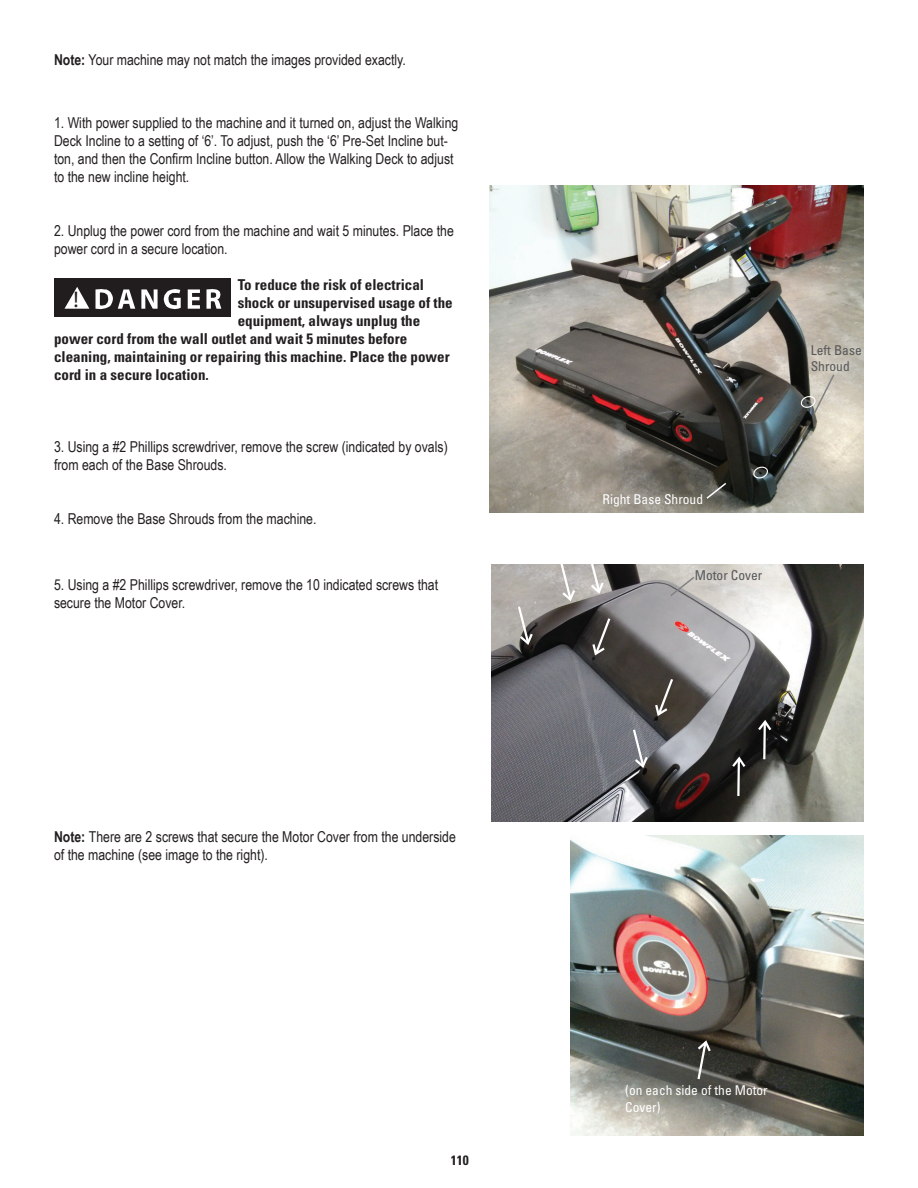
<style>
.page{position:relative;width:918px;height:1188px;background:#fff}
.page>*{position:absolute;margin:0;border:0;box-sizing:border-box;transform-origin:0 0}
.t1{font:22.65px "Myriad Pro";color:#211d1e}
.t2{font:15px/18px "Arial Narrow";color:#231f20}
.t3{font:700 condensed 15px "Univers";color:#231f20}
.t4{font:condensed 13.5px/16.2px "Univers";color:#fff}
.t5{font:condensed 13.5px/16.2px "Univers";color:#57585a}
.t6{font:700 condensed 13.5px "Univers";color:#231f20}
.s1{font-weight:700}
</style>
<div class="page">
<div style="left:54px;top:279px;width:177px;height:38px;background:#211d1e"></div>
<svg style="left:96px;top:289px;width:39px;height:20px"></svg>
<svg style="left:141px;top:289px;width:17px;height:20px"></svg>
<svg style="left:164px;top:289px;width:17px;height:20px"></svg>
<svg style="left:188px;top:289px;width:12px;height:20px"></svg>
<svg style="left:207px;top:289px;width:14px;height:20px"></svg>
<svg style="left:64px;top:287px;width:25px;height:22px"></svg>
<img style="left:489px;top:185px;width:375px;height:328px">
<img style="left:570px;top:835px;width:294px;height:301px">
<svg style="left:695px;top:1038px;width:18px;height:44px"></svg>
<svg style="left:705px;top:481px;width:23px;height:19px"></svg>
<svg style="left:801px;top:373px;width:35px;height:43px;background:#a8a49b"></svg>
<svg style="left:753px;top:466px;width:15px;height:13px"></svg>
<img style="left:492px;top:565px;width:372px;height:257px">
<svg style="left:653px;top:676px;width:22px;height:42px"></svg>
<svg style="left:730px;top:755px;width:18px;height:43px"></svg>
<svg style="left:756px;top:718px;width:18px;height:44px"></svg>
<svg style="left:591px;top:616px;width:21px;height:41px"></svg>
<svg style="left:587px;top:564px;width:19px;height:32px"></svg>
<svg style="left:559px;top:564px;width:18px;height:39px"></svg>
<svg style="left:516px;top:604px;width:19px;height:43px"></svg>
<svg style="left:631px;top:727px;width:19px;height:43px"></svg>
<svg style="left:669px;top:575px;width:27px;height:23px"></svg>
<p class="t2" style="left:54px;top:50px;width:353px"><span class="s1">Note:</span> Your machine may not match the images provided exactly.</p>
<p class="t2" style="left:54px;top:113px;width:406px">1. With power supplied to the machine and it turned on, adjust the Walking Deck Incline to a setting of ‘6’. To adjust, push the ‘6’ Pre-Set Incline but&shy;ton, and then the Confirm Incline button. Allow the Walking Deck to adjust to the new incline height.</p>
<p class="t2" style="left:54px;top:221px;width:401px">2. Unplug the power cord from the machine and wait 5 minutes. Place the power cord in a secure location.</p>
<h1 class="t1" style="left:74px;top:286px;width:7px">!</h1>
<p class="t3" style="left:238px;top:275px;width:188px">To reduce the risk of electrical</p>
<p class="t3" style="left:238px;top:293px;width:216px">shock or unsupervised usage of the</p>
<p class="t3" style="left:238px;top:311px;width:184px">equipment, always unplug the</p>
<p class="t3" style="left:54px;top:329px;width:355px">power cord from the wall outlet and wait 5 minutes before</p>
<p class="t3" style="left:54px;top:347px;width:397px">cleaning, maintaining or repairing this machine. Place the power</p>
<p class="t3" style="left:54px;top:365px;width:156px">cord in a secure location.</p>
<p class="t2" style="left:54px;top:437px;width:395px">3. Using a #2 Phillips screwdriver, remove the screw (indicated by ovals) from each of the Base Shrouds.</p>
<p class="t2" style="left:54px;top:509px;width:264px">4. Remove the Base Shrouds from the machine.</p>
<p class="t2" style="left:54px;top:575px;width:386px">5. Using a #2 Phillips screwdriver, remove the 10 indicated screws that secure the Motor Cover.</p>
<p class="t2" style="left:54px;top:827px;width:403px"><span class="s1">Note:</span> There are 2 screws that secure the Motor Cover from the underside of the machine (see image to the right).</p>
<p class="t6" style="left:451px;top:1152px;width:19px">110</p>
<p class="t4" style="left:603px;top:491px;width:102px">Right Base Shroud</p>
<p class="t5" style="left:695px;top:567px;width:69px">Motor Cover</p>
<p class="t5" style="left:811px;top:342px;width:52px">Left Base<br>Shroud</p>
<p class="t4" style="left:625px;top:1082px;width:144px">(on each side of the Motor<br>Cover)</p>
</div>
